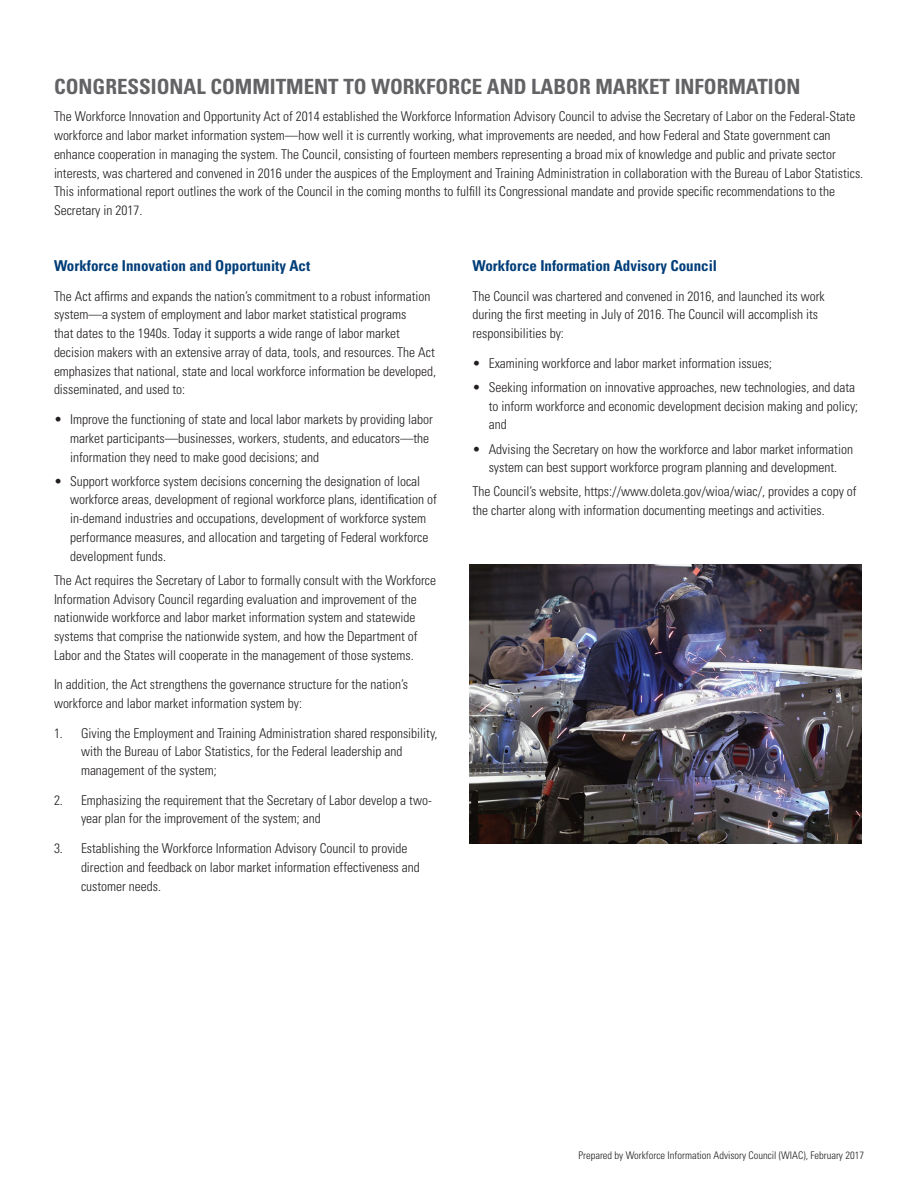
<style>
.page{position:relative;width:918px;height:1188px;background:#fff}
.page>*{position:absolute;margin:0;border:0;box-sizing:border-box;transform-origin:0 0}
.t1{font:700 condensed 21px "Univers LT Std";color:#636366}
.t2{font:700 condensed 15px "Univers LT Std";color:#003d78}
.t3{font:300 condensed 13.5px/18.8px "Univers LT Std";color:#231f20}
.t4{font:300 condensed 10.5px "Univers LT Std";color:#231f20}
</style>
<div class="page">
<img style="left:470px;top:565px;width:392px;height:279px">
<h1 class="t1" style="left:54px;top:74px;width:748px">CONGRESSIONAL COMMITMENT TO WORKFORCE AND LABOR MARKET INFORMATION</h1>
<p class="t3" style="left:54px;top:107px;width:811px">The Workforce Innovation and Opportunity Act of 2014 established the Workforce Information Advisory Council to advise the Secretary of Labor on the Federal-State workforce and labor market information system—how well it is currently working, what improvements are needed, and how Federal and State government can enhance cooperation in managing the system. The Council, consisting of fourteen members representing a broad mix of knowledge and public and private sector interests, was chartered and convened in 2016 under the auspices of the Employment and Training Administration in collaboration with the Bureau of Labor Statistics.<br>This informational report outlines the work of the Council in the coming months to fulfill its Congressional mandate and provide specific recommendations to the Secretary in 2017.</p>
<p class="t2" style="left:54px;top:257px;width:258px">Workforce Innovation and Opportunity Act</p>
<p class="t3" style="left:54px;top:287px;width:384px">The Act affirms and expands the nation’s commitment to a robust information system—a system of employment and labor market statistical programs<br>that dates to the 1940s. Today it supports a wide range of labor market decision makers with an extensive array of data, tools, and resources. The Act emphasizes that national, state and local workforce information be developed, disseminated, and used to:</p>
<p class="t3" style="left:70px;top:410px;width:364px;text-indent:-16px">• Improve the functioning of state and local labor markets by providing labor market participants—businesses, workers, students, and educators—the information they need to make good decisions; and</p>
<p class="t3" style="left:70px;top:472px;width:368px;text-indent:-16px">• Support workforce system decisions concerning the designation of local workforce areas, development of regional workforce plans, identification of in-demand industries and occupations, development of workforce system performance measures, and allocation and targeting of Federal workforce development funds.</p>
<p class="t3" style="left:54px;top:571px;width:384px">The Act requires the Secretary of Labor to formally consult with the Workforce Information Advisory Council regarding evaluation and improvement of the nationwide workforce and labor market information system and statewide systems that comprise the nationwide system, and how the Department of Labor and the States will cooperate in the management of those systems.</p>
<p class="t3" style="left:54px;top:675px;width:356px">In addition, the Act strengthens the governance structure for the nation’s workforce and labor market information system by:</p>
<p class="t3" style="left:81px;top:724px;width:358px;text-indent:-27px">1. Giving the Employment and Training Administration shared responsibility, with the Bureau of Labor Statistics, for the Federal leadership and management of the system;</p>
<p class="t3" style="left:81px;top:791px;width:352px;text-indent:-27px">2. Emphasizing the requirement that the Secretary of Labor develop a two&shy;year plan for the improvement of the system; and</p>
<p class="t3" style="left:81px;top:839px;width:340px;text-indent:-27px">3. Establishing the Workforce Information Advisory Council to provide direction and feedback on labor market information effectiveness and customer needs.</p>
<p class="t2" style="left:472px;top:257px;width:246px">Workforce Information Advisory Council</p>
<p class="t3" style="left:472px;top:287px;width:354px">The Council was chartered and convened in 2016, and launched its work during the first meeting in July of 2016. The Council will accomplish its responsibilities by:</p>
<p class="t3" style="left:472px;top:354px;width:301px">• Examining workforce and labor market information issues;</p>
<p class="t3" style="left:489px;top:378px;width:371px;text-indent:-16px">• Seeking information on innovative approaches, new technologies, and data to inform workforce and economic development decision making and policy; and</p>
<p class="t3" style="left:472px;top:439px;width:382px;text-align:center">• Advising the Secretary on how the workforce and labor market information system can best support workforce program planning and development.</p>
<p class="t3" style="left:472px;top:482px;width:386px">The Council’s website, https://www.doleta.gov/wioa/wiac/, provides a copy of the charter along with information documenting meetings and activities.</p>
<p class="t4" style="left:578px;top:1149px;width:287px">Prepared by Workforce Information Advisory Council (WIAC), February 2017</p>
</div>
